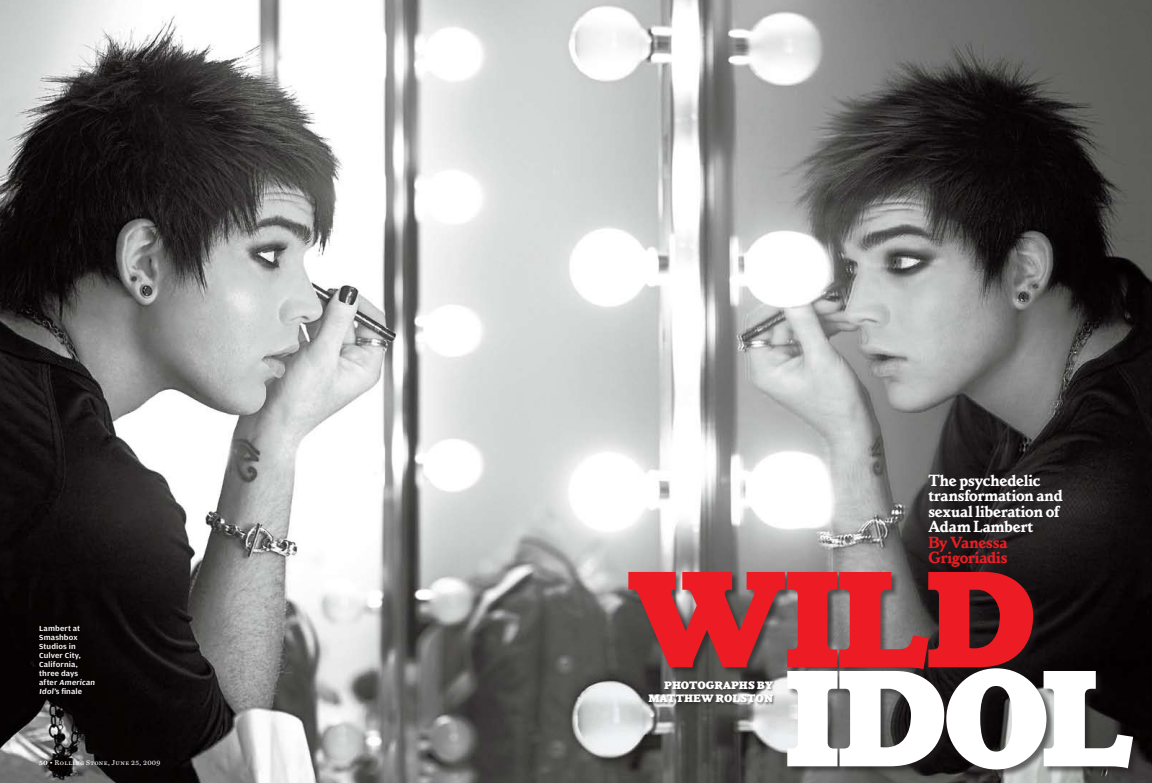
<style>
.page{position:relative;width:1152px;height:783px;background:#fff}
.page>*{position:absolute;margin:0;border:0;box-sizing:border-box;transform-origin:0 0}
.t1{font:900 127.1px "Parkinson";color:#ed1c24}
.t2{font:900 127.1px "Parkinson";color:#fff}
.t3{font:700 15px/15.5px "Parkinson";letter-spacing:-.015em;color:#fff}
.t4{font:700 15px/15.5px "Parkinson";letter-spacing:-.01em;color:#ed1c24}
.t5{font:900 10px/13.5px "Parkinson";letter-spacing:-.005em;color:#fff}
.t6{font:500 7.8px/9px "Amplitude Wide";letter-spacing:.015em;color:#fff}
.t7{font:7px "Miller Text Roman SC";letter-spacing:.04em;color:#fff}
.s1{font-family:"Miller Text";font-weight:700}
</style>
<div class="page">
<img style="left:0;top:0;width:1152px;height:783px">
<div style="left:628px;top:571px;width:524px;height:212px;background:#231f20;opacity:.6"></div>
<div style="left:928px;top:473px;width:171px;height:124px;background:#231f20;opacity:.5"></div>
<div style="left:648px;top:680px;width:200px;height:46px;background:#231f20;opacity:.55"></div>
<p class="t6" style="left:39px;top:624px;width:58px">Lambert at<br>Smashbox<br>Studios in<br>Culver City,<br>California, three days after American<br>Idol’s finale</p>
<p class="t7" style="left:39px;top:759px;width:123px"><span class="s1">50</span> • Rolling Stone, June 25, 2009</p>
<h2 class="t3" style="left:928px;top:472px;width:136px">The psychedelic transformation and sexual liberation of<br>Adam Lambert</h2>
<h2 class="t4" style="left:928px;top:534px;width:81px">By Vanessa<br>Grigoriadis</h2>
<h1 class="t1" style="left:627px;top:534px;width:411px">WILD</h1>
<h1 class="t2" style="left:782px;top:633px;width:353px">IDOL</h1>
<p class="t5" style="left:648px;top:678px;width:126px;text-indent:16px">PHOTOGRAPHS BY<br>MATTH</p>
<p class="t5" style="left:693px;top:692px;width:81px">EW ROLSTON</p>
</div>
